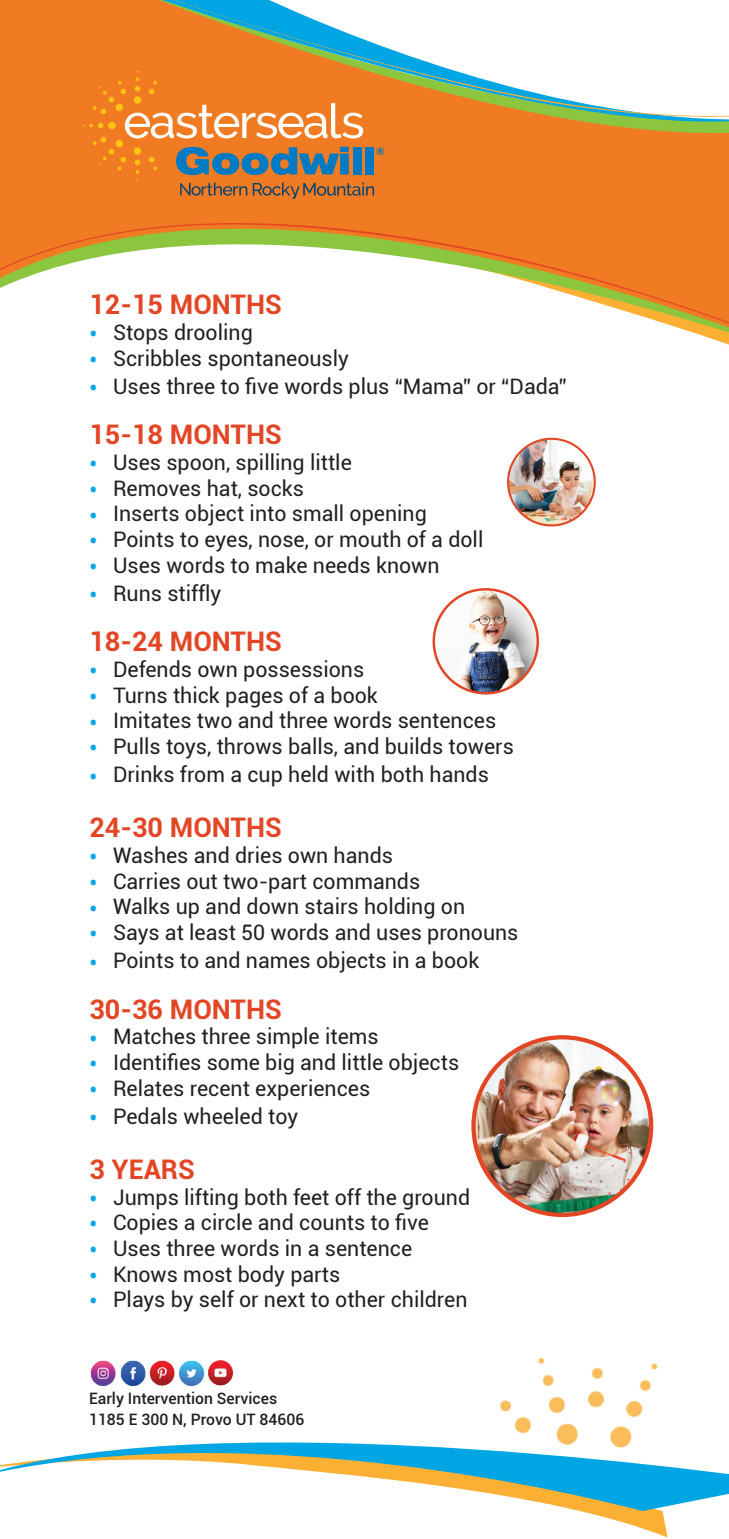
<style>
.page{position:relative;width:729px;height:1539px;background:#fff}
.page>*{position:absolute;margin:0;border:0;box-sizing:border-box;transform-origin:0 0}
.t1{font:700 27px "Roboto";color:#e24625}
.t2{font:21.38px "Roboto";color:#231f20}
.t3{font:500 15.75px/20.2px "Roboto";color:#231f20}
.s1{font-weight:700;color:#00a6e4}
</style>
<div class="page">
<svg style="left:0;top:1442px;width:438px;height:44px"></svg>
<div style="left:0;top:0;width:729px;height:208px;background:#f17b22"></div>
<div style="left:121px;top:0;width:608px;height:144px;background:#f17b22"></div>
<svg style="left:0;top:208px;width:729px;height:137px"></svg>
<svg style="left:130px;top:0;width:599px;height:128px"></svg>
<svg style="left:83px;top:71px;width:301px;height:128px;background:#d8833f"></svg>
<img style="left:438px;top:1357px;width:291px;height:181px">
<img style="left:90px;top:1360px;width:56px;height:26px">
<img style="left:149px;top:1360px;width:21px;height:26px">
<img style="left:170px;top:1360px;width:35px;height:26px">
<img style="left:207px;top:1360px;width:27px;height:26px">
<img style="left:476px;top:1037px;width:175px;height:177px">
<div style="left:471px;top:1035px;width:182px;height:182px;border:4px solid #e24625;border-radius:50%"></div>
<img style="left:434px;top:589px;width:104px;height:104px;border-radius:52px">
<div style="left:433px;top:588px;width:106px;height:107px;border:2px solid #e24625;border-radius:50%"></div>
<img style="left:508px;top:439px;width:87px;height:86px">
<div style="left:507px;top:438px;width:89px;height:88px;border:2px solid #e24625;border-radius:50%"></div>
<p class="t1" style="left:89px;top:286px;width:194px">12-15 MONTHS</p>
<p class="t2" style="left:89px;top:318px;width:165px"><span class="s1">•</span> Stops drooling</p>
<p class="t2" style="left:89px;top:343px;width:261px"><span class="s1">•</span> Scribbles spontaneously</p>
<p class="t2" style="left:89px;top:372px;width:479px"><span class="s1">•</span> Uses three to five words plus “Mama” or “Dada”</p>
<p class="t1" style="left:89px;top:416px;width:194px">15-18 MONTHS</p>
<p class="t2" style="left:89px;top:448px;width:264px"><span class="s1">•</span> Uses spoon, spilling little</p>
<p class="t2" style="left:89px;top:473px;width:216px"><span class="s1">•</span> Removes hat, socks</p>
<p class="t2" style="left:89px;top:499px;width:339px"><span class="s1">•</span> Inserts object into small opening</p>
<p class="t2" style="left:89px;top:525px;width:396px"><span class="s1">•</span> Points to eyes, nose, or mouth of a doll</p>
<p class="t2" style="left:89px;top:550px;width:352px"><span class="s1">•</span> Uses words to make needs known</p>
<p class="t2" style="left:89px;top:579px;width:134px"><span class="s1">•</span> Runs stiffly</p>
<p class="t1" style="left:89px;top:623px;width:194px">18-24 MONTHS</p>
<p class="t2" style="left:89px;top:655px;width:276px"><span class="s1">•</span> Defends own possessions</p>
<p class="t2" style="left:89px;top:680px;width:290px"><span class="s1">•</span> Turns thick pages of a book</p>
<p class="t2" style="left:89px;top:706px;width:408px"><span class="s1">•</span> Imitates two and three words sentences</p>
<p class="t2" style="left:89px;top:732px;width:426px"><span class="s1">•</span> Pulls toys, throws balls, and builds towers</p>
<p class="t2" style="left:89px;top:760px;width:401px"><span class="s1">•</span> Drinks from a cup held with both hands</p>
<p class="t1" style="left:89px;top:809px;width:194px">24-30 MONTHS</p>
<p class="t2" style="left:89px;top:840px;width:305px"><span class="s1">•</span> Washes and dries own hands</p>
<p class="t2" style="left:89px;top:866px;width:332px"><span class="s1">•</span> Carries out two-part commands</p>
<p class="t2" style="left:89px;top:892px;width:377px"><span class="s1">•</span> Walks up and down stairs holding on</p>
<p class="t2" style="left:89px;top:917px;width:431px"><span class="s1">•</span> Says at least 50 words and uses pronouns</p>
<p class="t2" style="left:89px;top:946px;width:391px"><span class="s1">•</span> Points to and names objects in a book</p>
<p class="t1" style="left:89px;top:990px;width:194px">30-36 MONTHS</p>
<p class="t2" style="left:89px;top:1022px;width:291px"><span class="s1">•</span> Matches three simple items</p>
<p class="t2" style="left:89px;top:1047px;width:371px"><span class="s1">•</span> Identifies some big and little objects</p>
<p class="t2" style="left:89px;top:1073px;width:282px"><span class="s1">•</span> Relates recent experiences</p>
<p class="t2" style="left:89px;top:1101px;width:210px"><span class="s1">•</span> Pedals wheeled toy</p>
<p class="t1" style="left:89px;top:1150px;width:107px">3 YEARS</p>
<p class="t2" style="left:89px;top:1182px;width:382px"><span class="s1">•</span> Jumps lifting both feet off the ground</p>
<p class="t2" style="left:89px;top:1208px;width:341px"><span class="s1">•</span> Copies a circle and counts to five</p>
<p class="t2" style="left:89px;top:1233px;width:324px"><span class="s1">•</span> Uses three words in a sentence</p>
<p class="t2" style="left:89px;top:1259px;width:252px"><span class="s1">•</span> Knows most body parts</p>
<p class="t2" style="left:89px;top:1285px;width:380px"><span class="s1">•</span> Plays by self or next to other children</p>
<p class="t3" style="left:89px;top:1388px;width:217px">Early Intervention Services<br>1185 E 300 N, Provo UT 84606</p>
</div>
